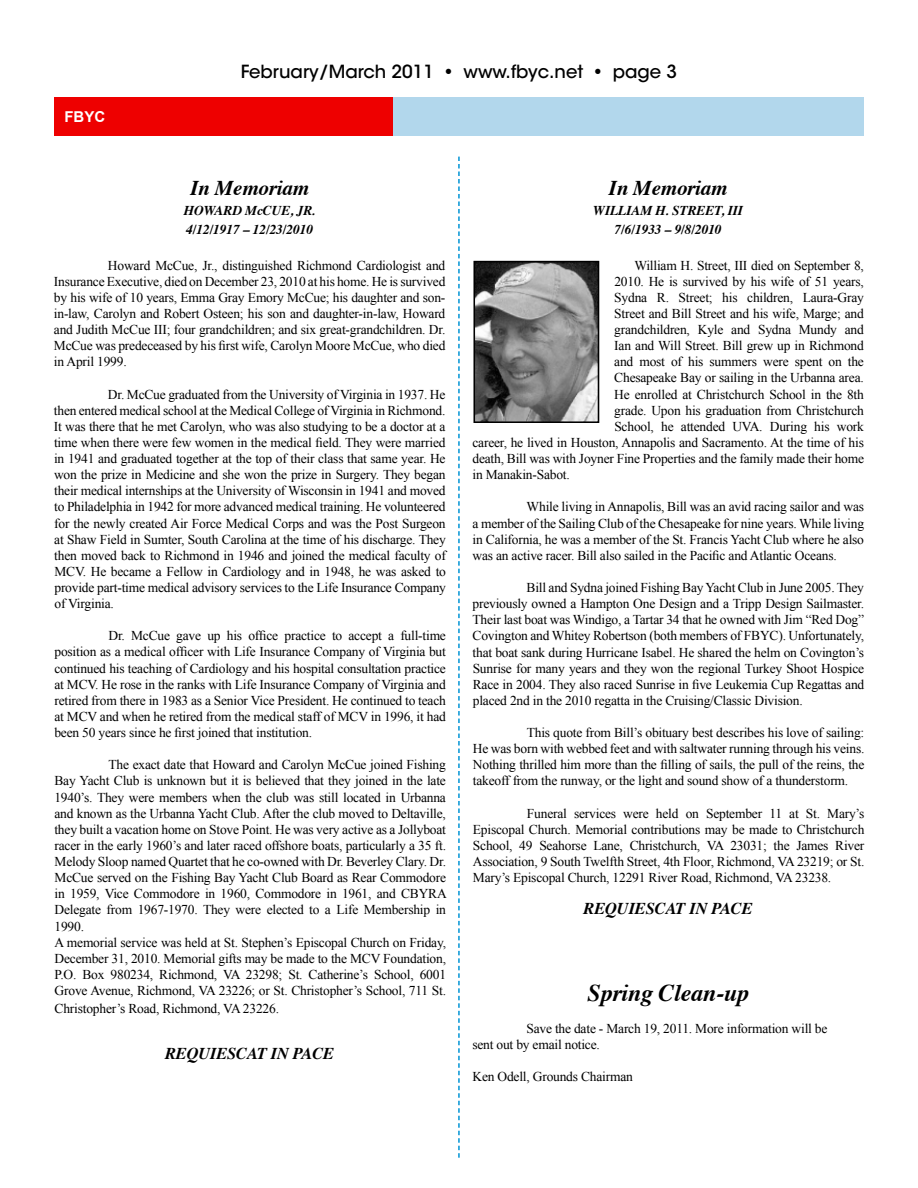
<style>
.page{position:relative;width:918px;height:1188px;background:#fff}
.page>*{position:absolute;margin:0;border:0;box-sizing:border-box;transform-origin:0 0}
.t1{font:italic 700 24px "Times";letter-spacing:-.01em;color:#000}
.t2{font:italic 700 21px "Times";letter-spacing:-.01em;color:#000}
.t3{font:500 18px "ITC Avant Garde Std";color:#000}
.t4{font:italic 700 16.5px "Times";letter-spacing:-.01em;color:#000}
.t5{font:700 15px "Arial";color:#fff}
.t6{font:13.5px/16px "Times New Roman";letter-spacing:-.015em;color:#000;text-align:justify}
.t7{font:italic 700 13.5px/19.5px "Times";letter-spacing:-.01em;color:#000}
</style>
<div class="page">
<div style="left:54px;top:98px;width:339px;height:38px;background:#e00"></div>
<div style="left:393px;top:98px;width:471px;height:38px;background:#b2d7ec"></div>
<img style="left:477px;top:264px;width:119px;height:156px">
<div style="left:474px;top:261px;width:125px;height:162px;border:2px solid #000"></div>
<svg style="left:458px;top:157px;width:2px;height:1001px"></svg>
<p class="t5" style="left:64px;top:108px;width:42px">FBYC</p>
<h3 class="t3" style="left:241px;top:60px;width:438px">February/March 2011 • www.fbyc.net • page 3</h3>
<h2 class="t2" style="left:190px;top:168px;width:120px">In Memoriam</h2>
<p class="t7" style="left:184px;top:199px;width:133px">HOWARD McCUE, JR.<br>4/12/1917 – 12/23/2010</p>
<p class="t6" style="left:54px;top:257px;width:393px;text-indent:54px">Howard McCue, Jr., distinguished Richmond Cardiologist and Insurance Executive, died on December 23, 2010 at his home. He is survived by his wife of 10 years, Emma Gray Emory McCue; his daughter and son&shy;in-law, Carolyn and Robert Osteen; his son and daughter-in-law, Howard and Judith McCue III; four grandchildren; and six great-grandchildren. Dr.<br>McCue was predeceased by his first wife, Carolyn Moore McCue, who died in April 1999.</p>
<p class="t6" style="left:54px;top:386px;width:394px;text-indent:54px">Dr. McCue graduated from the University of Virginia in 1937. He then entered medical school at the Medical College ofVirginia in Richmond.<br>It was there that he met Carolyn, who was also studying to be a doctor at a time when there were few women in the medical field. They were married in 1941 and graduated together at the top of their class that same year. He won the prize in Medicine and she won the prize in Surgery. They began their medical internships at the University of Wisconsin in 1941 and moved to Philadelphia in 1942 for more advanced medical training. He volunteered for the newly created Air Force Medical Corps and was the Post Surgeon at Shaw Field in Sumter, South Carolina at the time of his discharge. They then moved back to Richmond in 1946 and joined the medical faculty of MCV. He became a Fellow in Cardiology and in 1948, he was asked to provide part-time medical advisory services to the Life Insurance Company of Virginia.</p>
<p class="t6" style="left:54px;top:628px;width:393px;text-indent:54px">Dr. McCue gave up his office practice to accept a full-time position as a medical officer with Life Insurance Company of Virginia but continued his teaching of Cardiology and his hospital consultation practice at MCV. He rose in the ranks with Life Insurance Company of Virginia and retired from there in 1983 as a Senior Vice President. He continued to teach at MCV and when he retired from the medical staff of MCV in 1996, it had been 50 years since he first joined that institution.</p>
<p class="t6" style="left:54px;top:757px;width:394px;text-align:left;text-indent:54px">The exact date that Howard and Carolyn McCue joined Fishing Bay Yacht Club is unknown but it is believed that they joined in the late 1940’s. They were members when the club was still located in Urbanna and known as the Urbanna Yacht Club. After the club moved to Deltaville, they built a vacation home on Stove Point. He was very active as a Jollyboat racer in the early 1960’s and later raced offshore boats, particularly a 35 ft.<br>Melody Sloop named Quartet that he co-owned with Dr. Beverley Clary. Dr.<br>McCue served on the Fishing Bay Yacht Club Board as Rear Commodore in 1959, Vice Commodore in 1960, Commodore in 1961, and CBYRA Delegate from 1967-1970. They were elected to a Life Membership in 1990.<br>A memorial service was held at St. Stephen’s Episcopal Church on Friday, December 31, 2010. Memorial gifts may be made to the MCV Foundation, P.O. Box 980234, Richmond, VA 23298; St. Catherine’s School, 6001<br>Grove Avenue, Richmond, VA 23226; or St. Christopher’s School, 711 St.</p>
<p class="t6" style="left:55px;top:1000px;width:226px">Christopher’s Road, Richmond, VA 23226.</p>
<p class="t4" style="left:165px;top:1038px;width:171px">REQUIESCAT IN PACE</p>
<h2 class="t2" style="left:609px;top:168px;width:120px">In Memoriam</h2>
<p class="t7" style="left:593px;top:199px;width:152px;text-align:center">WILLIAM H. STREET, III<br>7/6/1933 – 9/8/2010</p>
<p class="t6" style="left:634px;top:257px;width:231px">William H. Street, III died on September 8,</p>
<p class="t6" style="left:614px;top:273px;width:251px">2010. He is survived by his wife of 51 years,</p>
<p class="t6" style="left:614px;top:289px;width:251px">Sydna R. Street; his children, Laura-Gray</p>
<p class="t6" style="left:614px;top:305px;width:251px">Street and Bill Street and his wife, Marge; and</p>
<p class="t6" style="left:614px;top:321px;width:251px">grandchildren, Kyle and Sydna Mundy and</p>
<p class="t6" style="left:614px;top:337px;width:251px">Ian and Will Street. Bill grew up in Richmond</p>
<p class="t6" style="left:614px;top:354px;width:251px">and most of his summers were spent on the</p>
<p class="t6" style="left:614px;top:370px;width:251px">Chesapeake Bay or sailing in the Urbanna area.</p>
<p class="t6" style="left:614px;top:386px;width:251px">He enrolled at Christchurch School in the 8th</p>
<p class="t6" style="left:614px;top:402px;width:251px">grade. Upon his graduation from Christchurch</p>
<p class="t6" style="left:614px;top:418px;width:251px">School, he attended UVA. During his work</p>
<p class="t6" style="left:472px;top:434px;width:393px">career, he lived in Houston, Annapolis and Sacramento. At the time of his</p>
<p class="t6" style="left:473px;top:450px;width:393px">death, Bill was with Joyner Fine Properties and the family made their home</p>
<p class="t6" style="left:473px;top:466px;width:99px">in Manakin-Sabot.</p>
<p class="t6" style="left:473px;top:499px;width:393px;text-indent:54px">While living in Annapolis, Bill was an avid racing sailor and was a member of the Sailing Club of the Chesapeake for nine years. While living in California, he was a member of the St. Francis Yacht Club where he also was an active racer. Bill also sailed in the Pacific and Atlantic Oceans.</p>
<p class="t6" style="left:473px;top:579px;width:393px;text-indent:54px">Bill and Sydna joined Fishing BayYacht Club in June 2005. They previously owned a Hampton One Design and a Tripp Design Sailmaster.<br>Their last boat was Windigo, a Tartar 34 that he owned with Jim “Red Dog” Covington and Whitey Robertson (both members of FBYC). Unfortunately, that boat sank during Hurricane Isabel. He shared the helm on Covington’s Sunrise for many years and they won the regional Turkey Shoot Hospice Race in 2004. They also raced Sunrise in five Leukemia Cup Regattas and placed 2nd in the 2010 regatta in the Cruising/Classic Division.</p>
<p class="t6" style="left:473px;top:724px;width:393px;text-indent:54px">This quote from Bill’s obituary best describes his love of sailing:<br>He was born with webbed feet and with saltwater running through his veins.<br>Nothing thrilled him more than the filling of sails, the pull of the reins, the takeoff from the runway, or the light and sound show of a thunderstorm.</p>
<p class="t6" style="left:473px;top:805px;width:393px;text-indent:54px">Funeral services were held on September 11 at St. Mary’s Episcopal Church. Memorial contributions may be made to Christchurch School, 49 Seahorse Lane, Christchurch, VA 23031; the James River Association, 9 South Twelfth Street, 4th Floor, Richmond, VA 23219; or St.<br>Mary’s Episcopal Church, 12291 River Road, Richmond, VA 23238.</p>
<p class="t4" style="left:584px;top:892px;width:171px">REQUIESCAT IN PACE</p>
<h1 class="t1" style="left:588px;top:970px;width:163px">Spring Clean-up</h1>
<p class="t6" style="left:472px;top:1020px;width:357px;text-indent:54px">Save the date - March 19, 2011. More information will be sent out by email notice.</p>
<p class="t6" style="left:472px;top:1068px;width:162px">Ken Odell, Grounds Chairman</p>
</div>
